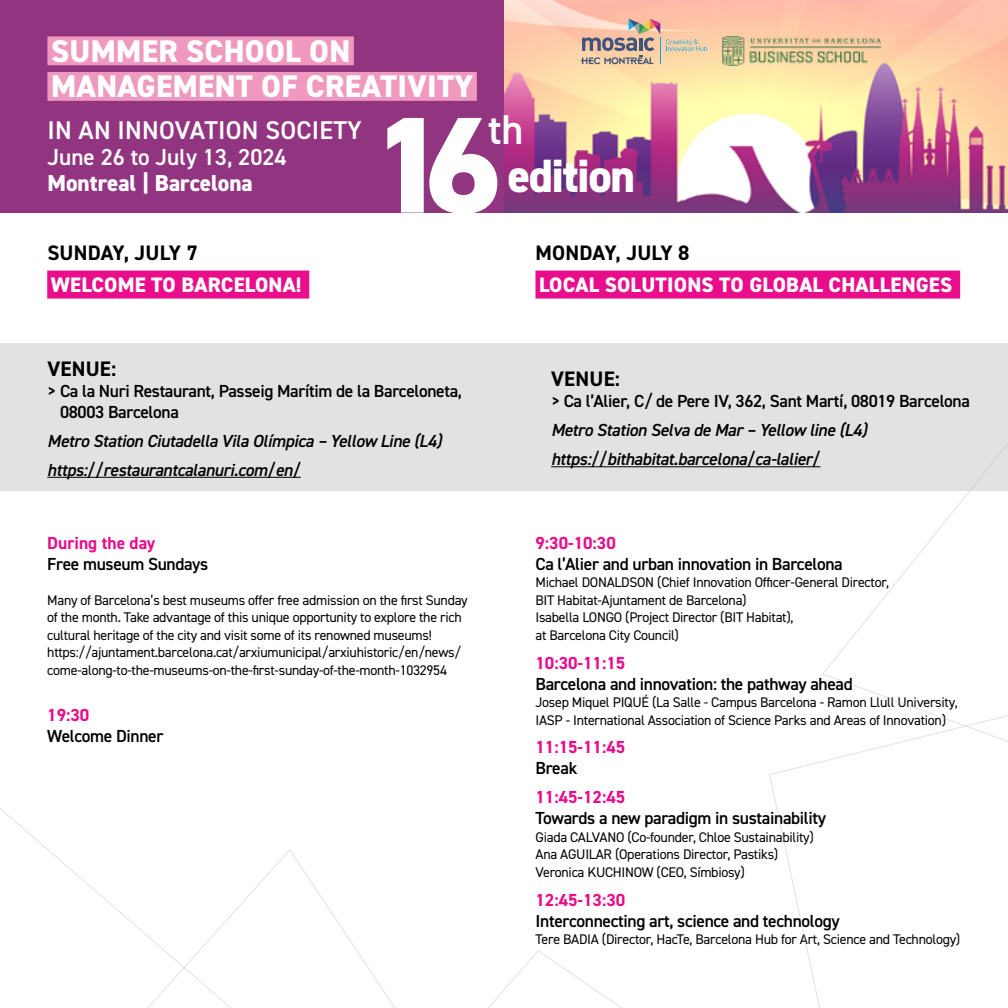
<style>
.page{position:relative;width:1008px;height:1008px;background:#fff}
.page>*{position:absolute;margin:0;border:0;box-sizing:border-box;transform-origin:0 0}
.t1{font:800 137.03px "DIN2014";color:#fff}
.t2{font:800 46.9px "DIN2014";letter-spacing:-.03em;color:#fff}
.t3{font:600 41.82px "DIN2014";color:#fff}
.t4{font:800 31.32px/35.5px "DIN2014";letter-spacing:.01em;color:#fff}
.t5{font:600 25.72px "DIN2014";letter-spacing:.01em;color:#fff}
.t6{font:600 23.1px "DIN2014";color:#fff}
.t7{font:800 23.1px "DIN2014";color:#fff}
.t8{font:800 21px "DIN2014";letter-spacing:.01em;color:#fff}
.t9{font:700 21px "DIN2014";letter-spacing:.01em;color:#000}
.t10{font:600 17.5px/21px "DIN2014";letter-spacing:-.02em;color:#000}
.t11{font:italic 600 17.5px/28.9px "DIN2014";letter-spacing:-.02em;color:#000}
.t12{font:700 17.5px "DIN2014";color:#e90c8b}
.t13{font:14px/17.5px "DIN2014";letter-spacing:-.02em;color:#000}
</style>
<div class="page">
<div style="left:0;top:344px;width:504px;height:147px;background:#e2e2e2"></div>
<hr style="left:47px;top:477px;width:254px;height:1px;background:#000">
<div style="left:504px;top:344px;width:504px;height:147px;background:#e2e2e2"></div>
<hr style="left:551px;top:466px;width:269px;height:1px;background:#000">
<div style="left:47px;top:271px;width:262px;height:28px;background:#e90c8b"></div>
<div style="left:536px;top:271px;width:424px;height:28px;background:#e90c8b"></div>
<img style="left:504px;top:0;width:504px;height:213px">
<div style="left:0;top:0;width:504px;height:213px;background:#923581"></div>
<svg style="left:109px;top:849px;width:266px;height:159px"></svg>
<svg style="left:375px;top:951px;width:247px;height:57px"></svg>
<svg style="left:822px;top:443px;width:186px;height:254px"></svg>
<svg style="left:769px;top:697px;width:239px;height:311px"></svg>
<svg style="left:581px;top:19px;width:126px;height:45px;background:#d8b8a2"></svg>
<div style="left:47px;top:36px;width:307px;height:29px;background:#f099bf"></div>
<div style="left:47px;top:72px;width:430px;height:29px;background:#f099bf"></div>
<img style="left:722px;top:37px;width:158px;height:29px">
<h3 class="t4" style="left:51px;top:33px;width:424px">SUMMER SCHOOL ON<br>MANAGEMENT OF CREATIVITY</h3>
<h3 class="t5" style="left:48px;top:113px;width:316px">IN AN INNOVATION SOCIETY</h3>
<h3 class="t6" style="left:47px;top:142px;width:241px">June 26 to July 13, 2024</h3>
<h3 class="t7" style="left:47px;top:167px;width:207px">Montreal | Barcelona</h3>
<h3 class="t3" style="left:488px;top:102px;width:37px">th</h3>
<h2 class="t2" style="left:507px;top:144px;width:129px">edition</h2>
<h1 class="t1" style="left:370px;top:74px;width:133px">16</h1>
<h3 class="t9" style="left:47px;top:239px;width:152px">SUNDAY, JULY 7</h3>
<h3 class="t8" style="left:51px;top:271px;width:252px">WELCOME TO BARCELONA!</h3>
<h3 class="t9" style="left:47px;top:355px;width:70px">VENUE:</h3>
<p class="t10" style="left:60px;top:380px;width:404px;text-indent:-13px">&gt; Ca la Nuri Restaurant, Passeig Marítim de la Barceloneta,<br>08003 Barcelona</p>
<p class="t11" style="left:47px;top:426px;width:396px">Metro Station Ciutadella Vila Olímpica – Yellow Line (L4) https://restaurantcalanuri.com/en/</p>
<p class="t12" style="left:47px;top:531px;width:110px">During the day</p>
<p class="t10" style="left:47px;top:553px;width:162px">Free museum Sundays</p>
<p class="t13" style="left:47px;top:591px;width:422px">Many of Barcelona’s best museums offer free admission on the first Sunday of the month. Take advantage of this unique opportunity to explore the rich cultural heritage of the city and visit some of its renowned museums! https://ajuntament.barcelona.cat/arxiumunicipal/arxiuhistoric/en/news/ come-along-to-the-museums-on-the-first-sunday-of-the-month-1032954</p>
<p class="t12" style="left:47px;top:703px;width:44px">19:30</p>
<p class="t10" style="left:47px;top:725px;width:118px">Welcome Dinner</p>
<h3 class="t9" style="left:536px;top:239px;width:155px">MONDAY, JULY 8</h3>
<h3 class="t8" style="left:539px;top:271px;width:415px">LOCAL SOLUTIONS TO GLOBAL CHALLENGES</h3>
<h3 class="t9" style="left:551px;top:365px;width:70px">VENUE:</h3>
<p class="t10" style="left:551px;top:390px;width:421px">&gt; Ca l’Alier, C/ de Pere IV, 362, Sant Martí, 08019 Barcelona</p>
<p class="t11" style="left:551px;top:415px;width:317px">Metro Station Selva de Mar – Yellow line (L4) https://bithabitat.barcelona/ca-lalier/</p>
<p class="t12" style="left:536px;top:531px;width:82px">9:30-10:30</p>
<p class="t10" style="left:536px;top:553px;width:309px">Ca l’Alier and urban innovation in Barcelona</p>
<p class="t13" style="left:536px;top:573px;width:355px">Michael DONALDSON (Chief Innovation Officer-General Director, BIT Habitat-Ajuntament de Barcelona)<br>Isabella LONGO (Project Director (BIT Habitat),<br>at Barcelona City Council)</p>
<p class="t12" style="left:536px;top:651px;width:91px">10:30-11:15</p>
<p class="t10" style="left:536px;top:673px;width:319px">Barcelona and innovation: the pathway ahead</p>
<p class="t13" style="left:536px;top:693px;width:424px">Josep Miquel PIQUÉ (La Salle - Campus Barcelona - Ramon Llull University,<br>IASP - International Association of Science Parks and Areas of Innovation)</p>
<p class="t12" style="left:536px;top:736px;width:91px">11:15-11:45</p>
<p class="t10" style="left:536px;top:757px;width:43px">Break</p>
<p class="t12" style="left:536px;top:786px;width:91px">11:45-12:45</p>
<p class="t10" style="left:536px;top:807px;width:292px">Towards a new paradigm in sustainability</p>
<p class="t13" style="left:536px;top:828px;width:280px">Giada CALVANO (Co-founder, Chloe Sustainability)<br>Ana AGUILAR (Operations Director, Pastiks)<br>Veronica KUCHINOW (CEO, Símbiosy)</p>
<p class="t12" style="left:536px;top:888px;width:91px">12:45-13:30</p>
<p class="t10" style="left:536px;top:910px;width:306px">Interconnecting art, science and technology</p>
<p class="t13" style="left:536px;top:930px;width:426px">Tere BADIA (Director, HacTe, Barcelona Hub for Art, Science and Technology)</p>
</div>
